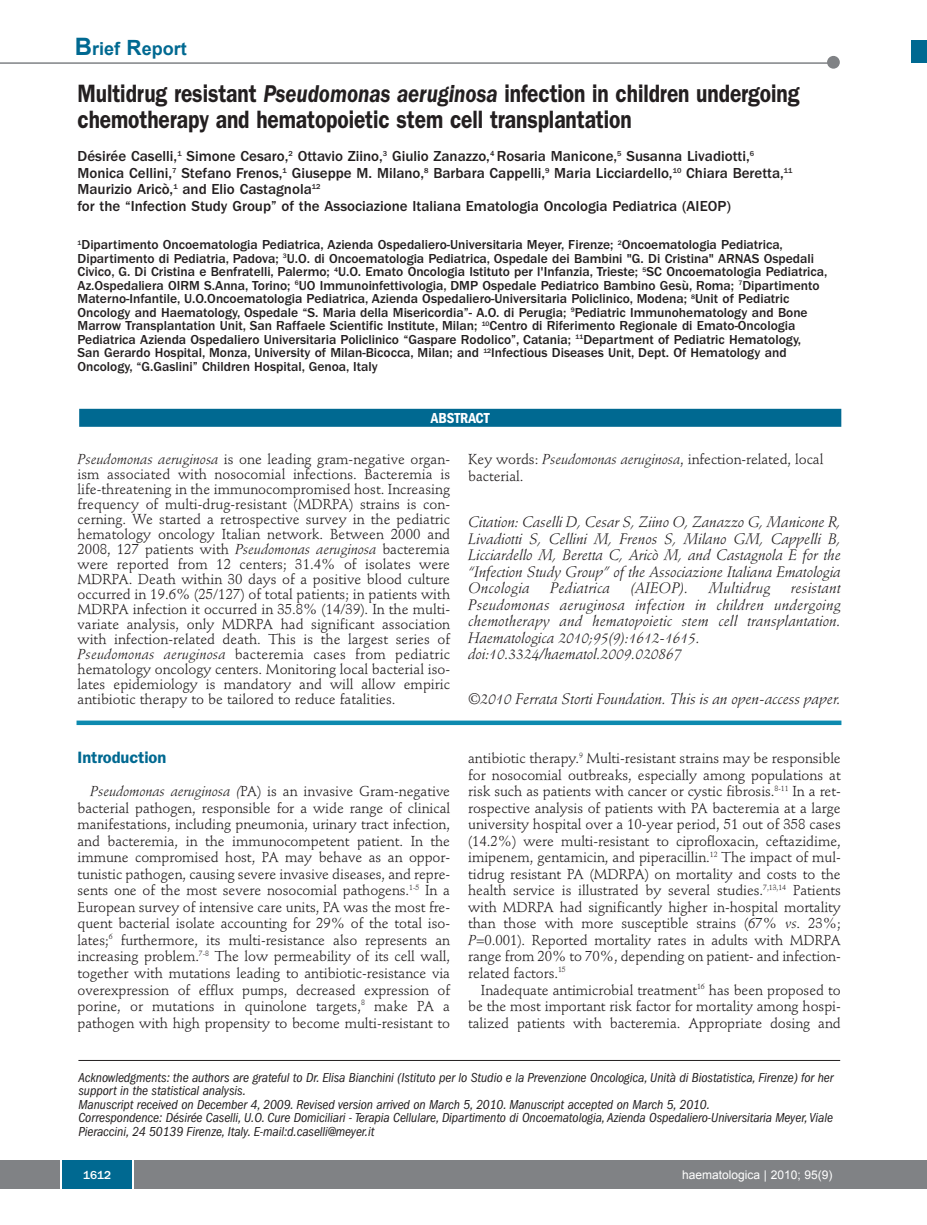
<style>
.page{position:relative;width:927px;height:1225px;background:#fff}
.page>*{position:absolute;margin:0;border:0;box-sizing:border-box;transform-origin:0 0}
.t1{font:600 25.2px/25.5px "Franklin Gothic";letter-spacing:-.005em;color:#231f20;scale:.83 1}
.t2{font:700 18px "Arial";color:#006991}
.t3{font:600 16.5px "Franklin Gothic";letter-spacing:-.005em;color:#006991}
.t4{font:italic 15.15px "Stempel Schneidler";letter-spacing:-.005em;color:#231f20}
.t5{font:italic 15px/16.5px "Stempel Schneidler";letter-spacing:.005em;color:#231f20;text-align:justify}
.t6{font:500 15px/16.5px "Franklin Gothic";color:#231f20}
.t7{font:600 condensed 15px "Franklin Gothic";letter-spacing:-.005em;color:#fff}
.t8{font:14.25px/16.5px "Stempel Schneidler";letter-spacing:-.005em;color:#231f20;text-align:justify}
.t9{font:500 13.5px/13.5px "Franklin Gothic";color:#231f20}
.t10{font:italic condensed 13.5px/13.5px "Franklin Gothic";letter-spacing:-.005em;color:#231f20}
.t11{font:12px "Arial";color:#fff}
.t12{font:500 12px "Franklin Gothic";color:#fff}
.s1{font-size:24px}
.s2{font-size:21px}
.s3{font-style:italic}
</style>
<div class="page">
<div style="left:911px;top:40px;width:16px;height:22px;background:#006991"></div>
<div style="left:910px;top:1160px;width:17px;height:28px;background:#808285"></div>
<hr style="left:0;top:62px;width:833px;height:2px;background:#808285">
<div style="left:827px;top:56px;width:13px;height:13px;background:#808285;border-radius:50%"></div>
<div style="left:0;top:1160px;width:911px;height:28px;background:#808285"></div>
<div style="left:62px;top:1160px;width:71px;height:28px;background:#006991"></div>
<hr style="left:60px;top:1160px;width:2px;height:28px;background:#fff">
<svg style="left:133px;top:1160px;width:1px;height:28px"></svg>
<hr style="left:78px;top:1060px;width:762px;height:1px;background:#231f20">
<div style="left:79px;top:409px;width:762px;height:18px;background:#006991"></div>
<div style="left:77px;top:720px;width:764px;height:5px;background:#0d8aaf"></div>
<p class="t2" style="left:75px;top:38px;width:113px"><span class="s1">B</span>rief <span class="s2">R</span>eport</p>
<h1 class="t1" style="left:77px;top:83px;width:871px">Multidrug resistant <span class="s3">Pseudomonas aeruginosa</span> infection in children undergoing chemotherapy and hematopoietic stem cell transplantation</h1>
<p class="t6" style="left:78px;top:149px;width:717px">Désirée Caselli,<sup>1</sup> Simone Cesaro,<sup>2</sup> Ottavio Ziino,<sup>3</sup> Giulio Zanazzo,<sup>4</sup> Rosaria Manicone,<sup>5</sup> Susanna Livadiotti,<sup>6<br></sup>Monica Cellini,<sup>7</sup> Stefano Frenos,<sup>1</sup> Giuseppe M. Milano,<sup>8</sup> Barbara Cappelli,<sup>9</sup> Maria Licciardello,<sup>10</sup> Chiara Beretta,<sup>11<br></sup>Maurizio Aricò,<sup>1</sup> and Elio Castagnola<sup>12<br></sup>for the “Infection Study Group” of the Associazione Italiana Ematologia Oncologia Pediatrica (AIEOP)</p>
<p class="t9" style="left:78px;top:239px;width:751px"><sup>1</sup>Dipartimento Oncoematologia Pediatrica, Azienda Ospedaliero-Universitaria Meyer, Firenze; <sup>2</sup>Oncoematologia Pediatrica, Dipartimento di Pediatria, Padova; <sup>3</sup>U.O. di Oncoematologia Pediatrica, Ospedale dei Bambini "G. Di Cristina" ARNAS Ospedali Civico, G. Di Cristina e Benfratelli, Palermo; <sup>4</sup>U.O. Emato Oncologia Istituto per l'Infanzia, Trieste; <sup>5</sup>SC Oncoematologia Pediatrica, Az.Ospedaliera OIRM S.Anna, Torino; <sup>6</sup>UO Immunoinfettivologia, DMP Ospedale Pediatrico Bambino Gesù, Roma; <sup>7</sup>Dipartimento Materno-Infantile, U.O.Oncoematologia Pediatrica, Azienda Ospedaliero-Universitaria Policlinico, Modena; <sup>8</sup>Unit of Pediatric Oncology and Haematology, Ospedale “S. Maria della Misericordia”- A.O. di Perugia; <sup>9</sup>Pediatric Immunohematology and Bone Marrow Transplantation Unit, San Raffaele Scientific Institute, Milan; <sup>10</sup>Centro di Riferimento Regionale di Emato-Oncologia Pediatrica Azienda Ospedaliero Universitaria Policlinico “Gaspare Rodolico”, Catania; <sup>11</sup>Department of Pediatric Hematology,<br>San Gerardo Hospital, Monza, University of Milan-Bicocca, Milan; and <sup>12</sup>Infectious Diseases Unit, Dept. Of Hematology and Oncology, “G.Gaslini” Children Hospital, Genoa, Italy</p>
<p class="t7" style="left:431px;top:412px;width:60px">ABSTRACT</p>
<p class="t8" style="left:78px;top:453px;width:374px;line-height:15px"><span class="s3">Pseudomonas aeruginosa</span> is one leading gram-negative organ&shy;ism associated with nosocomial infections. Bacteremia is life-threatening in the immunocompromised host. Increasing frequency of multi-drug-resistant (MDRPA) strains is con&shy;cerning. We started a retrospective survey in the pediatric hematology oncology Italian network. Between 2000 and 2008, 127 patients with <span class="s3">Pseudomonas aeruginosa</span> bacteremia were reported from 12 centers; 31.4% of isolates were MDRPA. Death within 30 days of a positive blood culture occurred in 19.6% (25/127) of total patients; in patients with MDRPA infection it occurred in 35.8% (14/39). In the multi&shy;variate analysis, only MDRPA had significant association with infection-related death. This is the largest series of <span class="s3">Pseudomonas aeruginosa</span> bacteremia cases from pediatric hematology oncology centers. Monitoring local bacterial iso&shy;lates epidemiology is mandatory and will allow empiric antibiotic therapy to be tailored to reduce fatalities.</p>
<p class="t8" style="left:468px;top:452px;width:357px">Key words: <span class="s3">Pseudomonas aeruginosa</span>, infection-related, local bacterial.</p>
<p class="t5" style="left:468px;top:515px;width:374px">Citation: Caselli D, Cesar S, Ziino O, Zanazzo G, Manicone R, Livadiotti S, Cellini M, Frenos S, Milano GM, Cappelli B, Licciardello M, Beretta C, Aricò M, and Castagnola E for the “Infection Study Group” of the Associazione Italiana Ematologia Oncologia</p>
<p class="t5" style="left:550px;top:581px;width:62px">Pediatrica</p>
<p class="t5" style="left:630px;top:581px;width:59px">(AIEOP).</p>
<p class="t5" style="left:709px;top:581px;width:63px">Multidrug</p>
<p class="t5" style="left:468px;top:581px;width:374px;text-align:left;text-indent:323px">resistant Pseudomonas aeruginosa infection in children undergoing chemotherapy and hematopoietic stem cell transplantation.<br>Haematologica 2010;95(9):1612-1615. doi:10.3324/haematol.2009.020867</p>
<p class="t4" style="left:468px;top:693px;width:374px">©2010 Ferrata Storti Foundation. This is an open-access paper.</p>
<p class="t3" style="left:78px;top:752px;width:90px">Introduction</p>
<p class="t8" style="left:78px;top:784px;width:374px;text-indent:13px"><span class="s3">Pseudomonas aeruginosa (</span>PA) is an invasive Gram-negative bacterial pathogen, responsible for a wide range of clinical manifestations, including pneumonia, urinary tract infection, and bacteremia, in the immunocompetent patient. In the immune compromised host, PA may behave as an oppor&shy;tunistic pathogen, causing severe invasive diseases, and repre&shy;sents one of the most severe nosocomial pathogens.<sup>1-5</sup> In a European survey of intensive care units, PA was the most fre&shy;quent bacterial isolate accounting for 29% of the total iso&shy;lates;<sup>6</sup> furthermore, its multi-resistance also represents an increasing problem.<sup>7-8</sup> The low permeability of its cell wall, together with mutations leading to antibiotic-resistance via overexpression of efflux pumps, decreased expression of porine, or mutations in quinolone targets,<sup>8</sup> make PA a pathogen with high propensity to become multi-resistant to</p>
<p class="t8" style="left:468px;top:751px;width:374px">antibiotic therapy.<sup>9</sup> Multi-resistant strains may be responsible for nosocomial outbreaks, especially among populations at risk such as patients with cancer or cystic fibrosis.<sup>8-11</sup> In a ret&shy;rospective analysis of patients with PA bacteremia at a large university hospital over a 10-year period, 51 out of 358 cases (14.2%) were multi-resistant to ciprofloxacin, ceftazidime, imipenem, gentamicin, and piperacillin.<sup>12</sup> The impact of mul&shy;tidrug resistant PA (MDRPA) on mortality and costs to the health service is illustrated by several studies.<sup>7,13,14</sup> Patients with MDRPA had significantly higher in-hospital mortality than those with more susceptible strains (67% <span class="s3">vs</span>. 23%; <span class="s3">P</span>=0.001). Reported mortality rates in adults with MDRPA range from 20% to 70%, depending on patient- and infection&shy;related factors.<sup>15</sup></p>
<p class="t8" style="left:468px;top:982px;width:374px;text-indent:13px">Inadequate antimicrobial treatment<sup>16</sup> has been proposed to be the most important risk factor for mortality among hospi&shy;talized patients with bacteremia. Appropriate dosing and</p>
<p class="t10" style="left:78px;top:1071px;width:756px">Acknowledgments: the authors are grateful to Dr. Elisa Bianchini (Istituto per lo Studio e la Prevenzione Oncologica, Unità di Biostatistica, Firenze) for her support in the statistical analysis.<br>Manuscript received on December 4, 2009. Revised version arrived on March 5, 2010. Manuscript accepted on March 5, 2010.<br>Correspondence: Désirée Caselli, U.O. Cure Domiciliari - Terapia Cellulare, Dipartimento di Oncoematologia, Azienda Ospedaliero-Universitaria Meyer, Viale Pieraccini, 24 50139 Firenze, Italy. E-mail:d.caselli@meyer.it</p>
<p class="t12" style="left:83px;top:1171px;width:30px">1612</p>
<p class="t11" style="left:682px;top:1168px;width:152px">haematologica | 2010; 95(9)</p>
</div>
